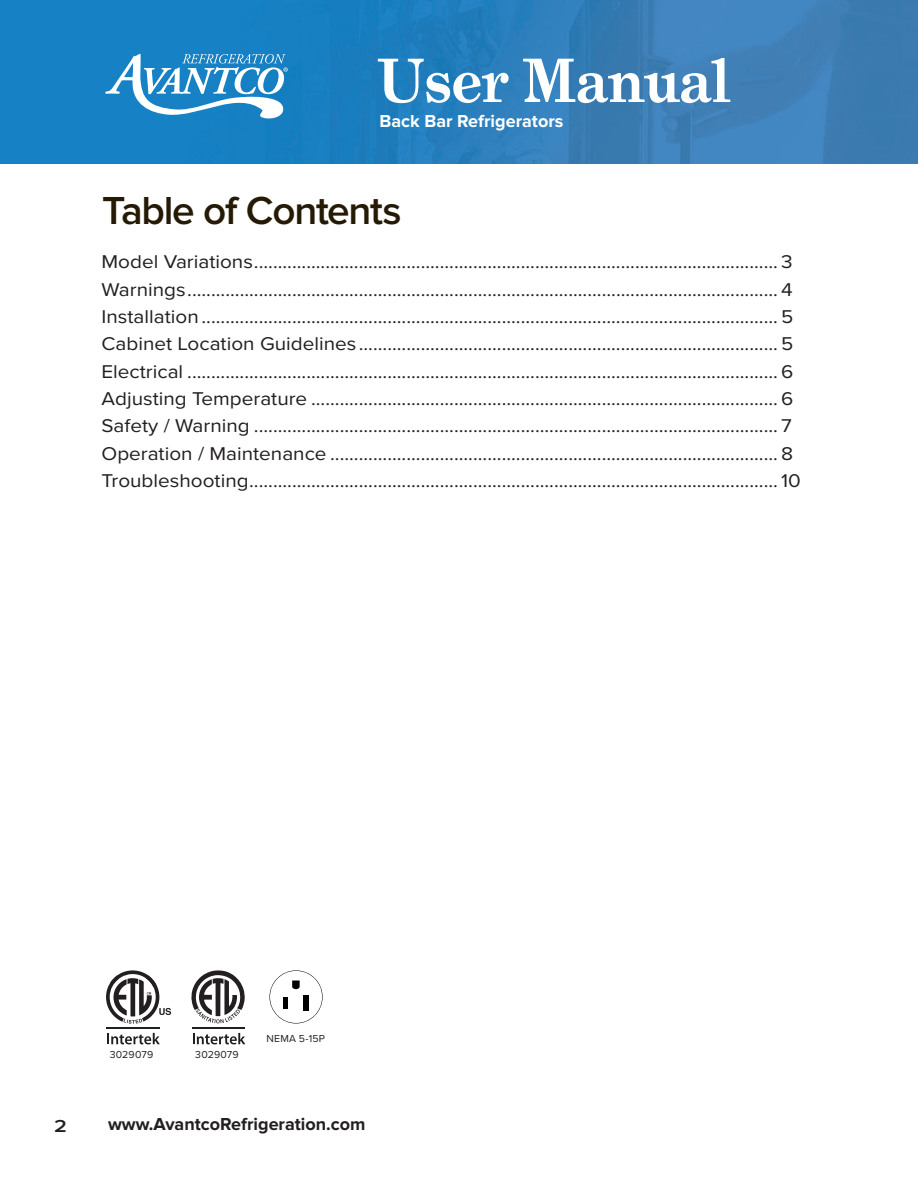
<style>
.page{position:relative;width:918px;height:1188px;background:#fff}
.page>*{position:absolute;margin:0;border:0;box-sizing:border-box;transform-origin:0 0}
.t1{font:700 60px "Grad";color:#fff}
.t2{font:600 40.5px "Proxima Nova";letter-spacing:-.03em;color:#251a05}
.t3{font:19.2px "Proxima Nova";color:#231f20;scale:1.08 1}
.t4{font:700 18px "Proxima Nova";color:#231f20}
.t5{font:700 18px "Proxima Nova";color:#fff}
.t6{font:600 18px "Proxima Nova";color:#231f20;scale:1.2 1}
.t7{font:10.5px "Proxima Nova";letter-spacing:.02em;color:#231f20}
</style>
<div class="page">
<img style="left:0;top:0;width:918px;height:164px">
<svg style="left:105px;top:54px;width:183px;height:67px"></svg>
<svg style="left:106px;top:970px;width:65px;height:54px"></svg>
<svg style="left:107px;top:1033px;width:53px;height:11px"></svg>
<hr style="left:106px;top:1027px;width:53px;height:1px;background:#231f20">
<svg style="left:193px;top:1033px;width:52px;height:11px"></svg>
<svg style="left:191px;top:970px;width:54px;height:53px"></svg>
<hr style="left:192px;top:1027px;width:53px;height:2px;background:#231f20">
<svg style="left:270px;top:970px;width:53px;height:53px"></svg>
<div style="left:304px;top:995px;width:5px;height:16px;background:#000"></div>
<hr style="left:284px;top:998px;width:4px;height:11px;background:#000">
<h1 class="t1" style="left:378px;top:43px;width:353px">User Manual</h1>
<p class="t5" style="left:380px;top:111px;width:185px">Back Bar Refrigerators</p>
<p class="t2" style="left:102px;top:187px;width:301px">Table of Contents</p>
<p class="t3" style="left:102px;top:248px;width:641px">Model Variations.............................................................................................................. 3</p>
<p class="t3" style="left:102px;top:275px;width:641px">Warnings............................................................................................................................ 4</p>
<p class="t3" style="left:102px;top:302px;width:642px">Installation.........................................................................................................................5</p>
<p class="t3" style="left:102px;top:330px;width:642px">Cabinet Location Guidelines........................................................................................5</p>
<p class="t3" style="left:102px;top:357px;width:642px">Electrical ............................................................................................................................6</p>
<p class="t3" style="left:102px;top:384px;width:642px">Adjusting Temperature ..................................................................................................6</p>
<p class="t3" style="left:102px;top:412px;width:641px">Safety / Warning .............................................................................................................. 7</p>
<p class="t3" style="left:102px;top:439px;width:642px">Operation / Maintenance .............................................................................................. 8</p>
<p class="t3" style="left:102px;top:466px;width:649px">Troubleshooting...............................................................................................................10</p>
<p class="t6" style="left:54px;top:1116px;width:12px">2</p>
<p class="t7" style="left:110px;top:1047px;width:45px">3029079</p>
<p class="t7" style="left:195px;top:1047px;width:45px">3029079</p>
<p class="t7" style="left:266px;top:1031px;width:60px">NEMA 5-15P</p>
<p class="t4" style="left:108px;top:1114px;width:259px">www.AvantcoRefrigeration.com</p>
</div>
